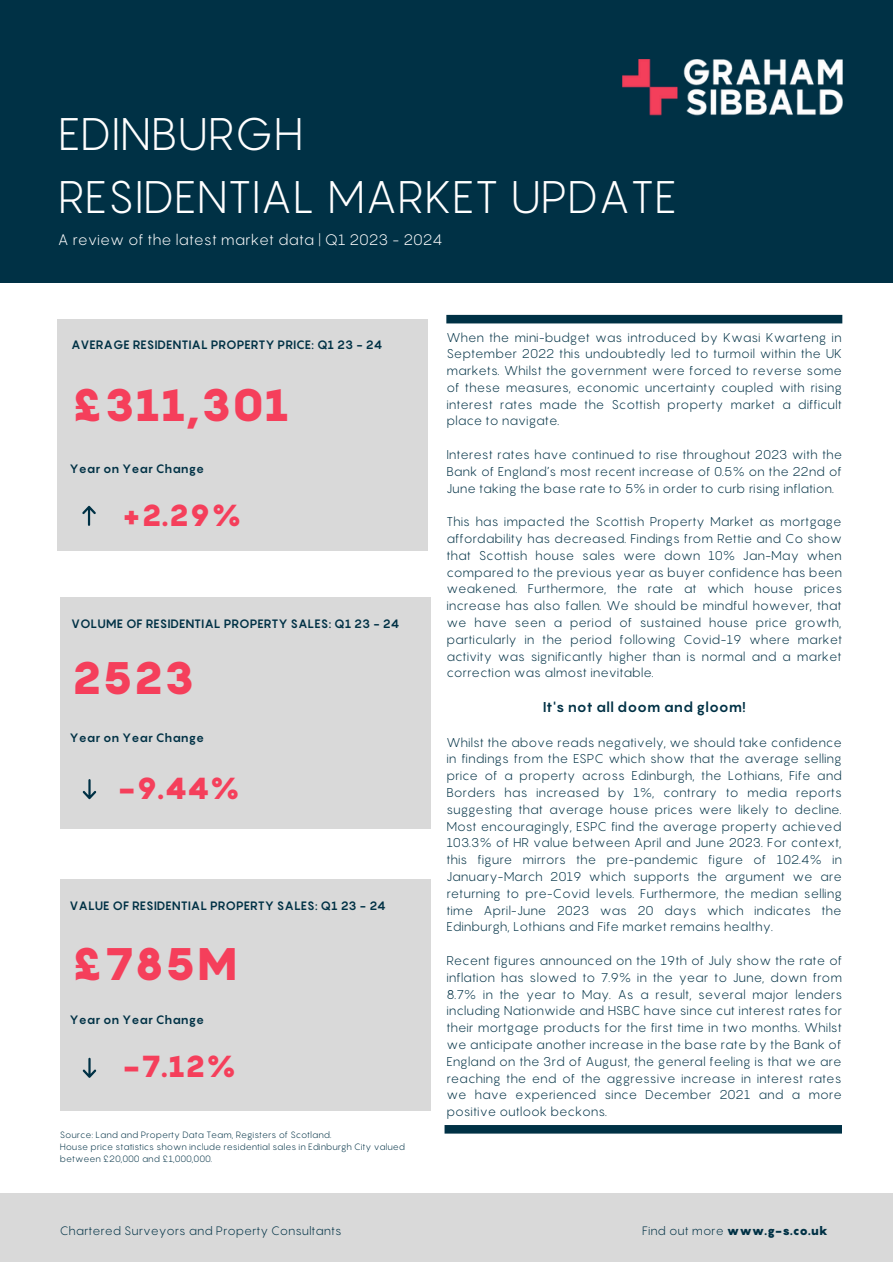
<style>
.page{position:relative;width:893px;height:1264px;background:#fff}
.page>*{position:absolute;margin:0;border:0;box-sizing:border-box;transform-origin:0 0}
.t1{font:45px "Pangram";color:#fff}
.t2{font:900 45px "Pangram";color:#f53f5b}
.t3{font:900 30px "Pangram";color:#f53f5b}
.t4{font:15px "Pangram";color:#fff}
.t5{font:700 14.1px "Pangram";color:#003145}
.t6{font:12.6px/16.8px "Pangram";color:#003145;text-align:justify}
.t7{font:700 12px "Pangram";color:#003145}
.t8{font:12px "Pangram";color:#003145}
.t9{font:900 12px "Pangram";color:#003145}
.t10{font:9px/12px "Pangram";color:#003145}
.s1{font-weight:400}
</style>
<div class="page">
<div style="left:0;top:0;width:892px;height:282px;background:#003145"></div>
<div style="left:446px;top:315px;width:396px;height:8px;background:#003145"></div>
<div style="left:58px;top:318px;width:370px;height:232px;background:#d9d9d9"></div>
<div style="left:60px;top:597px;width:370px;height:231px;background:#d9d9d9"></div>
<div style="left:60px;top:878px;width:370px;height:232px;background:#d9d9d9"></div>
<div style="left:444px;top:1125px;width:397px;height:8px;background:#003145"></div>
<div style="left:0;top:1193px;width:892px;height:69px;background:#d9d9d9"></div>
<svg style="left:82px;top:505px;width:14px;height:21px"></svg>
<svg style="left:83px;top:779px;width:13px;height:20px"></svg>
<svg style="left:83px;top:1057px;width:13px;height:20px"></svg>
<img style="left:622px;top:60px;width:220px;height:56px">
<p class="t1" style="left:58px;top:106px;width:246px">EDINBURGH</p>
<p class="t1" style="left:58px;top:169px;width:620px">RESIDENTIAL MARKET UPDATE</p>
<p class="t4" style="left:58px;top:230px;width:386px">A review of the latest market data | Q1 2023 - 2024</p>
<p class="t7" style="left:71px;top:337px;width:312px">AVERAGE RESIDENTIAL PROPERTY PRICE: Q1 23 - 24</p>
<p class="t2" style="left:71px;top:378px;width:219px">£311,301</p>
<p class="t7" style="left:70px;top:461px;width:136px">Year on Year Change</p>
<p class="t3" style="left:122px;top:496px;width:121px">+2.29%</p>
<p class="t7" style="left:71px;top:616px;width:330px">VOLUME OF RESIDENTIAL PROPERTY SALES: Q1 23 - 24</p>
<p class="t2" style="left:71px;top:650px;width:125px">2523</p>
<p class="t7" style="left:70px;top:730px;width:136px">Year on Year Change</p>
<p class="t3" style="left:117px;top:769px;width:125px">-9.44%</p>
<p class="t7" style="left:70px;top:898px;width:318px">VALUE OF RESIDENTIAL PROPERTY SALES: Q1 23 - 24</p>
<p class="t2" style="left:71px;top:935px;width:168px">£785M</p>
<p class="t7" style="left:70px;top:1012px;width:136px">Year on Year Change</p>
<p class="t3" style="left:122px;top:1048px;width:116px">-7.12%</p>
<p class="t10" style="left:60px;top:1128px;width:273px">Source: Land and Property Data Team, Registers of Scotland.</p>
<p class="t10" style="left:60px;top:1140px;width:347px">House price statistics shown include residential sales in Edinburgh City valued between £20,000 and £1,000,000.</p>
<p class="t6" style="left:446px;top:328px;width:397px">When the mini-budget was introduced by Kwasi Kwarteng in September 2022 this undoubtedly led to turmoil within the UK markets. Whilst the government were forced to reverse some of these measures, economic uncertainty coupled with rising interest rates made the Scottish property market a difficult place to navigate.</p>
<p class="t6" style="left:446px;top:446px;width:397px">Interest rates have continued to rise throughout 2023 with the Bank of England’s most recent increase of 0.5% on the 22nd of June taking the base rate to 5% in order to curb rising inflation.</p>
<p class="t6" style="left:446px;top:513px;width:397px">This has impacted the Scottish Property Market as mortgage affordability has decreased. Findings from Rettie and Co show that Scottish house sales were down 10% Jan-May when compared to the previous year as buyer confidence has been weakened. Furthermore, the rate at which house prices increase has also fallen. We should be mindful however, that we have seen a period of sustained house price growth, particularly in the period following Covid-19 where market activity was significantly higher than is normal and a market correction was almost inevitable.</p>
<p class="t5" style="left:543px;top:698px;width:204px">It's not all doom and gloom!</p>
<p class="t6" style="left:446px;top:733px;width:397px">Whilst the above reads negatively, we should take confidence in findings from the ESPC which show that the average selling price of a property across Edinburgh, the Lothians, Fife and Borders has increased by 1%, contrary to media reports suggesting that average house prices were likely to decline.<br>Most encouragingly, ESPC find the average property achieved 103.3% of HR value between April and June 2023. For context, this figure mirrors the pre-pandemic figure of 102.4% in January-March 2019 which supports the argument we are returning to pre-Covid levels. Furthermore, the median selling time April-June 2023 was 20 days which indicates the Edinburgh, Lothians and Fife market remains healthy.</p>
<p class="t6" style="left:446px;top:951px;width:397px">Recent figures announced on the 19th of July show the rate of inflation has slowed to 7.9% in the year to June, down from 8.7% in the year to May. As a result, several major lenders including Nationwide and HSBC have since cut interest rates for their mortgage products for the first time in two months. Whilst we anticipate another increase in the base rate by the Bank of England on the 3rd of August, the general feeling is that we are reaching the end of the aggressive increase in interest rates we have experienced since December 2021 and a more positive outlook beckons.</p>
<p class="t8" style="left:60px;top:1223px;width:283px">Chartered Surveyors and Property Consultants</p>
<p class="t9" style="left:642px;top:1223px;width:187px"><span class="s1">Find out more</span> www.g-s.co.uk</p>
</div>
